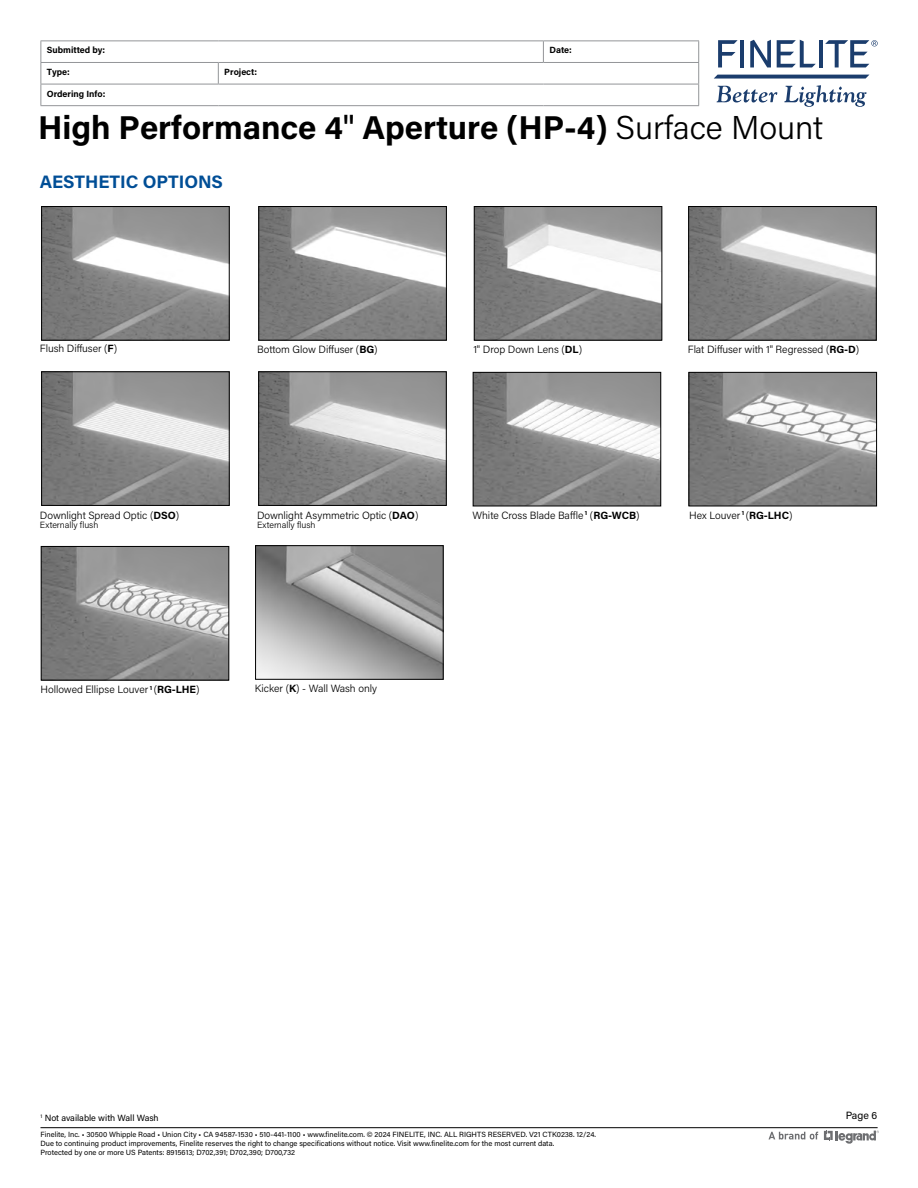
<style>
.page{position:relative;width:918px;height:1188px;background:#fff}
.page>*{position:absolute;margin:0;border:0;box-sizing:border-box;transform-origin:0 0}
.t1{font:700 33px "Acumin Pro";color:#000}
.t2{font:700 18px "Acumin Pro";color:#004e96}
.t3{font:300 10.5px "Acumin Pro";letter-spacing:-.005em;color:#000}
.t4{font:10.5px "Acumin Pro";color:#000}
.t5{font:700 9px "Acumin Pro";color:#000}
.t6{font:300 9px "Acumin Pro";letter-spacing:-.005em;color:#000}
.t7{font:9px "Acumin Pro";letter-spacing:-.005em;color:#000}
.t8{font:7.5px/9px "Acumin Pro";color:#000}
.s1{font-weight:500}
.s2{font-weight:300}
.s3{font-weight:700}
</style>
<div class="page">
<svg style="left:718px;top:40px;width:20px;height:27px"></svg>
<hr style="left:740px;top:40px;width:4px;height:27px;background:#1b3d6d">
<svg style="left:750px;top:40px;width:21px;height:27px"></svg>
<svg style="left:777px;top:40px;width:39px;height:27px"></svg>
<hr style="left:819px;top:40px;width:4px;height:27px;background:#1b3d6d">
<svg style="left:825px;top:40px;width:53px;height:27px"></svg>
<svg style="left:717px;top:86px;width:60px;height:17px"></svg>
<svg style="left:784px;top:85px;width:83px;height:22px"></svg>
<svg style="left:714px;top:75px;width:155px;height:4px"></svg>
<hr style="left:40px;top:1127px;width:838px;height:1px;background:#000">
<hr style="left:40px;top:40px;width:178px;height:1px;background:#939598">
<hr style="left:218px;top:40px;width:325px;height:1px;background:#939598">
<hr style="left:543px;top:40px;width:156px;height:1px;background:#939598">
<svg style="left:543px;top:41px;width:1px;height:21px"></svg>
<hr style="left:40px;top:62px;width:178px;height:1px;background:#939598">
<hr style="left:218px;top:62px;width:325px;height:1px;background:#939598">
<svg style="left:218px;top:63px;width:1px;height:21px"></svg>
<hr style="left:543px;top:62px;width:156px;height:1px;background:#939598">
<hr style="left:40px;top:84px;width:178px;height:1px;background:#939598">
<svg style="left:40px;top:41px;width:1px;height:64px"></svg>
<hr style="left:218px;top:84px;width:325px;height:1px;background:#939598">
<hr style="left:543px;top:84px;width:156px;height:1px;background:#939598">
<svg style="left:698px;top:41px;width:1px;height:64px"></svg>
<hr style="left:40px;top:105px;width:178px;height:1px;background:#939598">
<hr style="left:218px;top:105px;width:325px;height:1px;background:#939598">
<hr style="left:543px;top:105px;width:156px;height:1px;background:#939598">
<svg style="left:824px;top:1130px;width:55px;height:14px"></svg>
<svg style="left:769px;top:1132px;width:49px;height:8px"></svg>
<img style="left:43px;top:208px;width:185px;height:131px">
<div style="left:41px;top:206px;width:189px;height:135px;border:1px solid #000"></div>
<img style="left:475px;top:374px;width:184px;height:130px">
<div style="left:473px;top:372px;width:188px;height:134px;border:1px solid #000"></div>
<img style="left:691px;top:374px;width:184px;height:130px">
<div style="left:689px;top:372px;width:188px;height:134px;border:1px solid #000"></div>
<img style="left:43px;top:548px;width:184px;height:130px">
<div style="left:41px;top:546px;width:188px;height:134px;border:1px solid #000"></div>
<img style="left:257px;top:547px;width:185px;height:131px">
<div style="left:255px;top:545px;width:189px;height:135px;border:1px solid #000"></div>
<img style="left:690px;top:208px;width:185px;height:131px">
<div style="left:688px;top:206px;width:189px;height:135px;border:1px solid #000"></div>
<img style="left:476px;top:208px;width:184px;height:131px">
<div style="left:474px;top:206px;width:188px;height:135px;border:1px solid #000"></div>
<img style="left:260px;top:208px;width:185px;height:131px">
<div style="left:258px;top:206px;width:189px;height:135px;border:1px solid #000"></div>
<img style="left:43px;top:373px;width:185px;height:131px">
<div style="left:41px;top:371px;width:189px;height:135px;border:1px solid #000"></div>
<img style="left:260px;top:373px;width:185px;height:131px">
<div style="left:258px;top:371px;width:189px;height:135px;border:1px solid #000"></div>
<p class="t5" style="left:47px;top:44px;width:60px">Submitted by:</p>
<p class="t5" style="left:549px;top:44px;width:24px">Date:</p>
<p class="t5" style="left:47px;top:66px;width:24px">Type:</p>
<p class="t5" style="left:224px;top:66px;width:34px">Project:</p>
<p class="t5" style="left:47px;top:87px;width:60px">Ordering Info:</p>
<h1 class="t1" style="left:38px;top:104px;width:787px">High Performance 4<span class="s1">"</span> Aperture (HP-4) <span class="s2">Surface Mount</span></h1>
<h2 class="t2" style="left:40px;top:169px;width:185px">AESTHETIC OPTIONS</h2>
<h3 class="t3" style="left:40px;top:341px;width:79px">Flush Diffuser (<span class="s3">F</span>)</h3>
<h3 class="t3" style="left:257px;top:342px;width:122px">Bottom Glow Diffuser (<span class="s3">BG</span>)</h3>
<h3 class="t3" style="left:474px;top:342px;width:110px">1" Drop Down Lens (<span class="s3">DL</span>)</h3>
<h3 class="t3" style="left:688px;top:342px;width:173px">Flat Diffuser with 1" Regressed (<span class="s3">RG-D</span>)</h3>
<h3 class="t3" style="left:40px;top:508px;width:141px">Downlight Spread Optic (<span class="s3">DSO</span>)</h3>
<p class="t6" style="left:40px;top:519px;width:60px">Externally flush</p>
<h3 class="t3" style="left:257px;top:508px;width:163px">Downlight Asymmetric Optic (<span class="s3">DAO</span>)</h3>
<p class="t6" style="left:257px;top:519px;width:60px">Externally flush</p>
<h3 class="t3" style="left:473px;top:508px;width:169px">White Cross Blade Baffle <sup>1</sup> (<span class="s3">RG-WCB</span>)</h3>
<h3 class="t3" style="left:689px;top:508px;width:105px">Hex Louver <sup>1</sup> (<span class="s3">RG-LHC</span>)</h3>
<h3 class="t3" style="left:40px;top:682px;width:161px">Hollowed Ellipse Louver <sup>1</sup> (<span class="s3">RG-LHE</span>)</h3>
<h3 class="t3" style="left:255px;top:681px;width:124px">Kicker (<span class="s3">K</span>) - Wall Wash only</h3>
<p class="t7" style="left:40px;top:1112px;width:120px"><sup>1</sup> Not available with Wall Wash</p>
<h3 class="t4" style="left:846px;top:1109px;width:33px">Page 6</h3>
<p class="t8" style="left:40px;top:1129px;width:557px">Finelite, Inc. • 30500 Whipple Road • Union City • CA 94587-1530 • 510-441-1100 • www.finelite.com. © 2024 FINELITE, INC. ALL RIGHTS RESERVED. V21 CTK0238. 12/24.<br>Due to continuing product improvements, Finelite reserves the right to change specifications without notice. Visit www.finelite.com for the most current data.</p>
<p class="t8" style="left:40px;top:1148px;width:256px">Protected by one or more US Patents: 8915613; D702,391; D702,390; D700,732</p>
</div>
